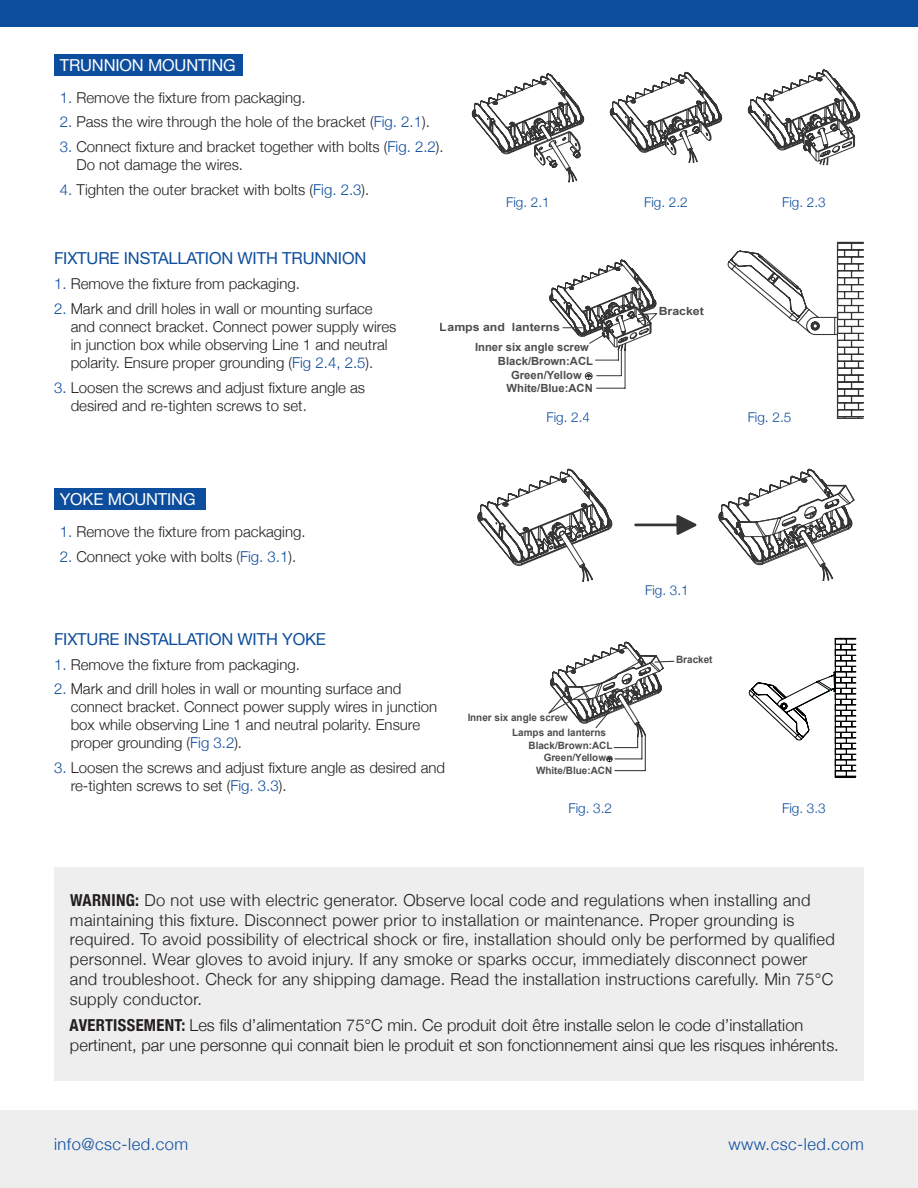
<style>
.page{position:relative;width:918px;height:1188px;background:#fff}
.page>*{position:absolute;margin:0;border:0;box-sizing:border-box;transform-origin:0 0}
.t1{font:300 16.5px/19.8px "Helvetica Neue";letter-spacing:.02em;color:#231f20}
.t2{font:300 16.5px/19.8px "Helvetica Neue";color:#231f20}
.t3{font:16.5px "Helvetica Neue";letter-spacing:-.01em;color:#0d4d9d}
.t4{font:300 16.5px "Helvetica Neue";letter-spacing:.03em;color:#0d4d9d}
.t5{font:16.5px "Helvetica Neue";letter-spacing:-.01em;color:#fff}
.t6{font:300 15px/18px "Helvetica Neue";color:#231f20}
.t7{font:300 13.5px "Helvetica Neue";color:#0d4d9d}
.t8{font:700 11.25px "Arial";color:#231f20}
.t9{font:700 11.25px "Arial";color:#231f20;scale:1.09 1}
.t10{font:700 10.2px "Arial";color:#231f20}
.s1{color:#0d4d9d}
.s2{font-weight:700;font-stretch:condensed}
</style>
<div class="page">
<div style="left:0;top:1110px;width:918px;height:78px;background:#eeeeef"></div>
<div style="left:54px;top:867px;width:810px;height:214px;background:#eeeeef"></div>
<div style="left:0;top:0;width:918px;height:27px;background:#0d4d9d"></div>
<svg style="left:549px;top:259px;width:109px;height:130px"></svg>
<svg style="left:728px;top:241px;width:136px;height:178px"></svg>
<div style="left:54px;top:488px;width:152px;height:21px;background:#0d4d9d"></div>
<svg style="left:477px;top:468px;width:136px;height:114px"></svg>
<svg style="left:718px;top:468px;width:137px;height:113px"></svg>
<svg style="left:634px;top:515px;width:63px;height:20px"></svg>
<hr style="left:615px;top:770px;width:30px;height:1px;background:#030303">
<hr style="left:645px;top:736px;width:1px;height:35px;background:#030303">
<svg style="left:548px;top:641px;width:127px;height:122px"></svg>
<svg style="left:749px;top:638px;width:107px;height:140px"></svg>
<div style="left:54px;top:54px;width:189px;height:21px;background:#0d4d9d"></div>
<svg style="left:471px;top:73px;width:113px;height:110px"></svg>
<svg style="left:609px;top:71px;width:113px;height:92px"></svg>
<svg style="left:747px;top:69px;width:113px;height:97px"></svg>
<p class="t5" style="left:60px;top:53px;width:178px">TRUNNION MOUNTING</p>
<p class="t6" style="left:60px;top:87px;width:247px"><span class="s1">1.</span> Remove the fixture from packaging.</p>
<p class="t6" style="left:60px;top:112px;width:372px"><span class="s1">2.</span> Pass the wire through the hole of the bracket (<span class="s1">Fig. 2.1</span>).</p>
<p class="t6" style="left:76px;top:137px;width:369px;text-indent:-17px"><span class="s1">3.</span> Connect fixture and bracket together with bolts (<span class="s1">Fig. 2.2</span>).<br>Do not damage the wires.</p>
<p class="t6" style="left:60px;top:180px;width:311px"><span class="s1">4.</span> Tighten the outer bracket with bolts (<span class="s1">Fig. 2.3</span>).</p>
<p class="t7" style="left:506px;top:191px;width:45px">Fig. 2.1</p>
<p class="t7" style="left:644px;top:191px;width:45px">Fig. 2.2</p>
<p class="t7" style="left:782px;top:191px;width:45px">Fig. 2.3</p>
<p class="t3" style="left:54px;top:247px;width:314px">FIXTURE INSTALLATION WITH TRUNNION</p>
<p class="t6" style="left:54px;top:274px;width:247px"><span class="s1">1.</span> Remove the fixture from packaging.</p>
<p class="t6" style="left:71px;top:298px;width:327px;text-indent:-17px"><span class="s1">2.</span> Mark and drill holes in wall or mounting surface and connect bracket. Connect power supply wires in junction box while observing Line 1 and neutral polarity. Ensure proper grounding (<span class="s1">Fig 2.4, 2.5</span>).</p>
<p class="t6" style="left:71px;top:377px;width:296px;text-indent:-17px"><span class="s1">3.</span> Loosen the screws and adjust fixture angle as desired and re-tighten screws to set.</p>
<p class="t5" style="left:60px;top:488px;width:137px">YOKE MOUNTING</p>
<p class="t6" style="left:60px;top:521px;width:247px"><span class="s1">1.</span> Remove the fixture from packaging.</p>
<p class="t6" style="left:60px;top:546px;width:238px"><span class="s1">2.</span> Connect yoke with bolts (<span class="s1">Fig. 3.1</span>).</p>
<p class="t9" style="left:440px;top:319px;width:112px">Lamps and lanterns</p>
<p class="t8" style="left:475px;top:340px;width:115px">Inner six angle screw</p>
<p class="t8" style="left:498px;top:354px;width:97px">Black/Brown:ACL</p>
<p class="t8" style="left:507px;top:381px;width:88px">White/Blue:ACN</p>
<p class="t8" style="left:511px;top:368px;width:72px">Green/Yellow</p>
<p class="t9" style="left:659px;top:304px;width:43px">Bracket</p>
<p class="t7" style="left:547px;top:407px;width:45px">Fig. 2.4</p>
<p class="t7" style="left:748px;top:407px;width:45px">Fig. 2.5</p>
<p class="t7" style="left:645px;top:579px;width:45px">Fig. 3.1</p>
<p class="t3" style="left:54px;top:627px;width:274px">FIXTURE INSTALLATION WITH YOKE</p>
<p class="t6" style="left:54px;top:654px;width:247px"><span class="s1">1.</span> Remove the fixture from packaging.</p>
<p class="t6" style="left:71px;top:679px;width:368px;text-indent:-17px"><span class="s1">2.</span> Mark and drill holes in wall or mounting surface and connect bracket. Connect power supply wires in junction box while observing Line 1 and neutral polarity. Ensure proper grounding (<span class="s1">Fig 3.2</span>).</p>
<p class="t6" style="left:71px;top:758px;width:376px;text-indent:-17px"><span class="s1">3.</span> Loosen the screws and adjust fixture angle as desired and re-tighten screws to set (<span class="s1">Fig. 3.3</span>).</p>
<p class="t10" style="left:467px;top:710px;width:102px">Inner six angle screw</p>
<p class="t10" style="left:529px;top:739px;width:85px">Black/Brown:ACL</p>
<p class="t10" style="left:536px;top:764px;width:78px">White/Blue:ACN</p>
<p class="t10" style="left:512px;top:726px;width:95px">Lamps and lanterns</p>
<p class="t10" style="left:544px;top:751px;width:64px">Green/Yellow</p>
<p class="t10" style="left:676px;top:653px;width:38px">Bracket</p>
<p class="t7" style="left:569px;top:797px;width:45px">Fig. 3.2</p>
<p class="t7" style="left:782px;top:797px;width:45px">Fig. 3.3</p>
<p class="t1" style="left:70px;top:889px;width:766px"><span class="s2">WARNING:</span> Do not use with electric generator. Observe local code and regulations when installing and maintaining this fixture. Disconnect power prior to installation or maintenance. Proper grounding is required. To avoid possibility of electrical shock or fire, installation should only be performed by qualified personnel. Wear gloves to avoid injury. If any smoke or sparks occur, immediately disconnect power and troubleshoot. Check for any shipping damage. Read the installation instructions carefully. Min 75°C supply conductor.</p>
<p class="t2" style="left:70px;top:1014px;width:771px"><span class="s2">AVERTISSEMENT:</span> Les fils d’alimentation 75°C min. Ce produit doit être installe selon le code d’installation pertinent, par une personne qui connait bien le produit et son fonctionnement ainsi que les risques inhérents.</p>
<p class="t4" style="left:54px;top:1131px;width:136px">info@csc-led.com</p>
<p class="t4" style="left:728px;top:1131px;width:137px">www.csc-led.com</p>
</div>
